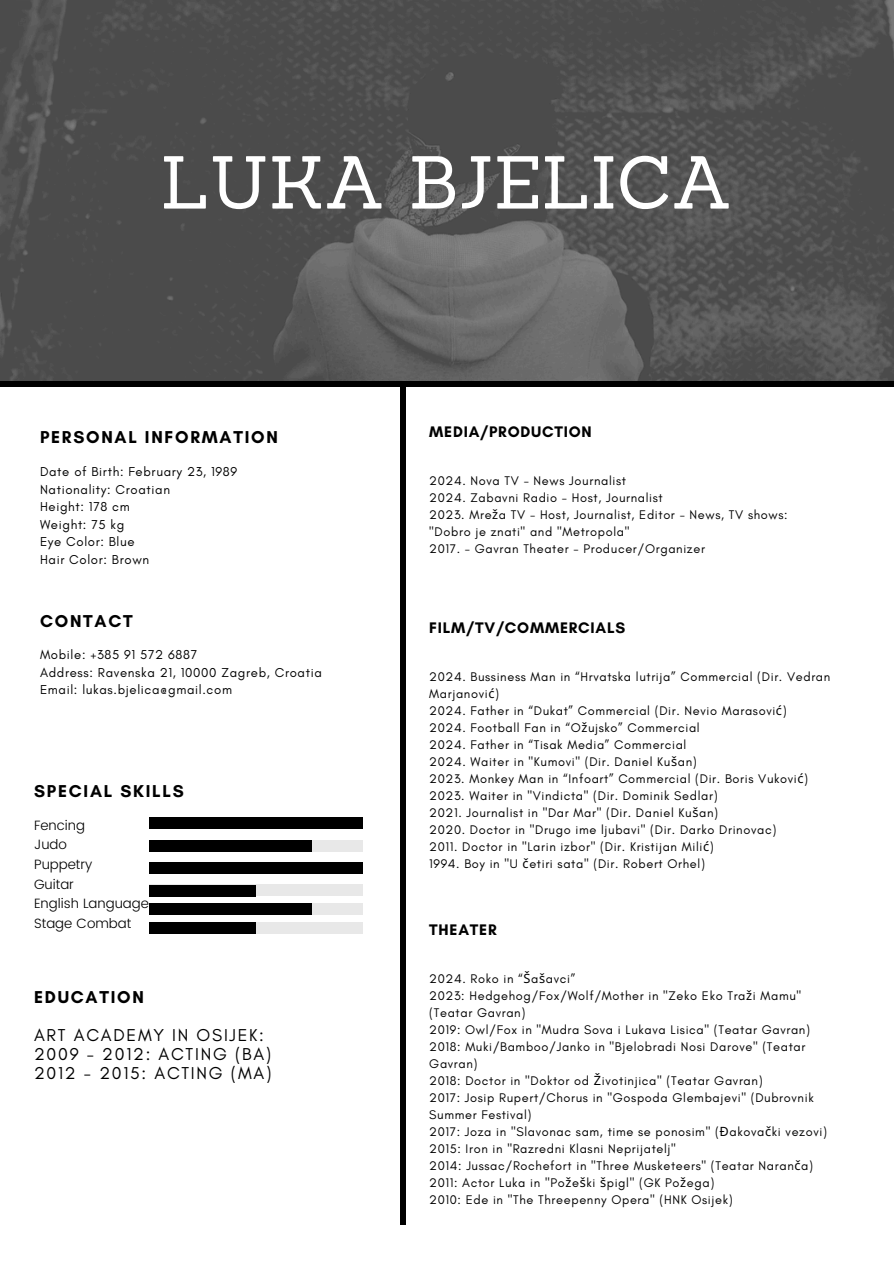
<style>
.page{position:relative;width:894px;height:1264px;background:#fff}
.page>*{position:absolute;margin:0;border:0;box-sizing:border-box;transform-origin:0 0}
.t1{font:72.9px "Sanchez";color:#fff}
.t2{font:17.55px/19.2px "Glacial Indifference";letter-spacing:.1em;color:#000}
.t3{font:700 17.55px "Glacial Indifference";letter-spacing:.1em;color:#000}
.t4{font:700 15.6px "Glacial Indifference";letter-spacing:.05em;color:#000}
.t5{font:300 13.5px "Poppins";color:#000}
.t6{font:13.2px "Glacial Indifference";letter-spacing:.05em;color:#000}
.t7{font:12.75px/17px "Glacial Indifference";letter-spacing:.05em;color:#000}
.s1{font-family:"Noto Sans"}
</style>
<div class="page">
<svg style="left:0;top:380px;width:893px;height:7px;background:#0c0c0c"></svg>
<div style="left:400px;top:383px;width:6px;height:842px;background:#000"></div>
<img style="left:0;top:0;width:893px;height:380px">
<div style="left:149px;top:817px;width:214px;height:11px;background:#000"></div>
<div style="left:149px;top:840px;width:214px;height:11px;background:#e8e8e8"></div>
<div style="left:149px;top:884px;width:214px;height:11px;background:#e8e8e8"></div>
<div style="left:149px;top:903px;width:214px;height:11px;background:#e8e8e8"></div>
<div style="left:149px;top:922px;width:214px;height:11px;background:#e8e8e8"></div>
<div style="left:149px;top:840px;width:162px;height:11px;background:#000"></div>
<div style="left:149px;top:862px;width:214px;height:12px;background:#000"></div>
<div style="left:149px;top:885px;width:107px;height:11px;background:#000"></div>
<div style="left:149px;top:903px;width:162px;height:11px;background:#000"></div>
<div style="left:149px;top:922px;width:107px;height:11px;background:#000"></div>
<p class="t1" style="left:160px;top:135px;width:574px">LUKA BJELICA</p>
<p class="t3" style="left:40px;top:426px;width:239px">PERSONAL INFORMATION</p>
<p class="t6" style="left:40px;top:463px;width:199px">Date of Birth: February 23, 1989</p>
<p class="t6" style="left:40px;top:481px;width:131px">Nationality: Croatian</p>
<p class="t6" style="left:40px;top:498px;width:91px">Height: 178 cm</p>
<p class="t6" style="left:40px;top:516px;width:86px">Weight: 75 kg</p>
<p class="t6" style="left:40px;top:533px;width:96px">Eye Color: Blue</p>
<p class="t6" style="left:40px;top:551px;width:111px">Hair Color: Brown</p>
<p class="t3" style="left:40px;top:610px;width:94px">CONTACT</p>
<p class="t6" style="left:40px;top:646px;width:159px">Mobile: +385 91 572 6887</p>
<p class="t6" style="left:40px;top:664px;width:283px">Address: Ravenska 21, 10000 Zagreb, Croatia</p>
<p class="t6" style="left:40px;top:681px;width:193px">Email: lukas.bjelica@gmail.com</p>
<h2 class="t3" style="left:34px;top:780px;width:151px">SPECIAL SKILLS</h2>
<p class="t5" style="left:34px;top:817px;width:52px">Fencing</p>
<p class="t5" style="left:34px;top:836px;width:34px">Judo</p>
<p class="t5" style="left:34px;top:856px;width:60px">Puppetry</p>
<p class="t5" style="left:34px;top:876px;width:41px">Guitar</p>
<p class="t5" style="left:34px;top:895px;width:116px">English Language</p>
<p class="t5" style="left:34px;top:915px;width:99px">Stage Combat</p>
<p class="t3" style="left:34px;top:986px;width:111px">EDUCATION</p>
<h2 class="t2" style="left:34px;top:1025px;width:239px">ART ACADEMY IN OSIJEK:<br>2009 - 2012: ACTING (BA)<br>2012 - 2015: ACTING (MA)</h2>
<p class="t4" style="left:429px;top:422px;width:164px">MEDIA/PRODUCTION</p>
<p class="t7" style="left:429px;top:472px;width:198px">2024. Nova TV - News Journalist</p>
<p class="t7" style="left:429px;top:489px;width:235px">2024. Zabavni Radio - Host, Journalist</p>
<p class="t7" style="left:429px;top:506px;width:360px">2023. Mre<span class="s1">ž</span>a TV - Host, Journalist, Editor - News, TV shows:</p>
<h2 class="t7" style="left:429px;top:523px;width:201px">"Dobro je znati" and "Metropola"</h2>
<h3 class="t7" style="left:429px;top:540px;width:277px">2017. - Gavran Theater - Producer/Organizer</h3>
<h1 class="t4" style="left:429px;top:618px;width:197px">FILM/TV/COMMERCIALS</h1>
<h2 class="t7" style="left:429px;top:668px;width:402px">2024. Bussiness Man in “Hrvatska lutrija” Commercial (Dir. Vedran<br>Marjanovi<span class="s1">ć</span>)</h2>
<p class="t7" style="left:429px;top:702px;width:359px">2024. Father in “Dukat” Commercial (Dir. Nevio Marasovi<span class="s1">ć</span>)</p>
<p class="t7" style="left:429px;top:719px;width:272px">2024. Football Fan in “O<span class="s1">ž</span>ujsko” Commercial</p>
<p class="t7" style="left:429px;top:736px;width:258px">2024. Father in “Tisak Media” Commercial</p>
<p class="t7" style="left:429px;top:753px;width:269px">2024. Waiter in "Kumovi" (Dir. Daniel Ku<span class="s1">š</span>an)</p>
<p class="t7" style="left:429px;top:770px;width:380px">2023. Monkey Man in “Infoart” Commercial (Dir. Boris Vukovi<span class="s1">ć</span>)</p>
<h2 class="t7" style="left:429px;top:787px;width:290px">2023. Waiter in "Vindicta" (Dir. Dominik Sedlar)</h2>
<p class="t7" style="left:429px;top:804px;width:290px">2021. Journalist in "Dar Mar" (Dir. Daniel Ku<span class="s1">š</span>an)</p>
<p class="t7" style="left:429px;top:821px;width:348px">2020. Doctor in "Drugo ime ljubavi" (Dir. Darko Drinovac)</p>
<p class="t7" style="left:429px;top:838px;width:286px">2011. Doctor in "Larin izbor" (Dir. Kristijan Mili<span class="s1">ć</span>)</p>
<p class="t7" style="left:429px;top:855px;width:277px">1994. Boy in "U <span class="s1">č</span>etiri sata" (Dir. Robert Orhel)</p>
<p class="t4" style="left:429px;top:920px;width:69px">THEATER</p>
<p class="t7" style="left:429px;top:970px;width:147px">2024. Roko in “<span class="s1">Š</span>a<span class="s1">š</span>avci”</p>
<h2 class="t7" style="left:429px;top:987px;width:373px">2023: Hedgehog/Fox/Wolf/Mother in "Zeko Eko Tra<span class="s1">ž</span>i Mamu" (Teatar Gavran)</h2>
<p class="t7" style="left:429px;top:1021px;width:382px">2019: Owl/Fox in "Mudra Sova i Lukava Lisica" (Teatar Gavran)</p>
<p class="t7" style="left:429px;top:1038px;width:377px">2018: Muki/Bamboo/Janko in "Bjelobradi Nosi Darove" (Teatar<br>Gavran)</p>
<p class="t7" style="left:429px;top:1072px;width:335px">2018: Doctor in "Doktor od <span class="s1">Ž</span>ivotinjica" (Teatar Gavran)</p>
<h2 class="t7" style="left:429px;top:1089px;width:386px">2017: Josip Rupert/Chorus in "Gospoda Glembajevi" (Dubrovnik<br>Summer Festival)</h2>
<p class="t7" style="left:429px;top:1123px;width:399px">2017: Joza in "Slavonac sam, time se ponosim" (<span class="s1">Đ</span>akova<span class="s1">č</span>ki vezovi)</p>
<p class="t7" style="left:429px;top:1140px;width:248px">2015: Iron in "Razredni Klasni Neprijatelj"</p>
<p class="t7" style="left:429px;top:1157px;width:385px">2014: Jussac/Rochefort in "Three Musketeers" (Teatar Naran<span class="s1">č</span>a)</p>
<p class="t7" style="left:429px;top:1174px;width:286px">2011: Actor Luka in "Po<span class="s1">ž</span>e<span class="s1">š</span>ki <span class="s1">š</span>pigl" (GK Po<span class="s1">ž</span>ega)</p>
<p class="t7" style="left:429px;top:1191px;width:305px">2010: Ede in "The Threepenny Opera" (HNK Osijek)</p>
</div>
